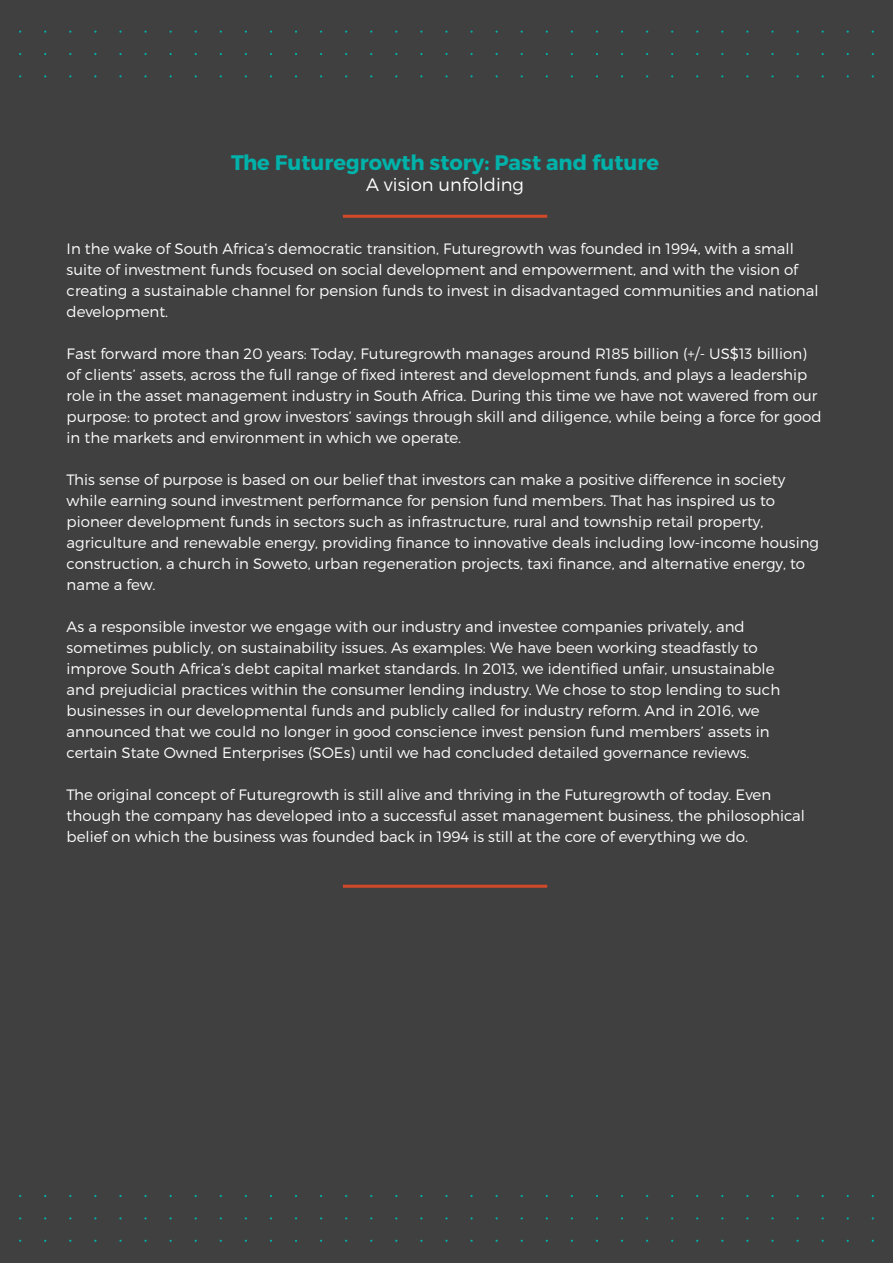
<style>
.page{position:relative;width:893px;height:1263px;background:#404041}
.page>*{position:absolute;margin:0;border:0;box-sizing:border-box;transform-origin:0 0}
.t1{font:700 21px "Montserrat";color:#00b2a9}
.t2{font:300 18px "Montserrat";color:#fff}
.t3{font:300 15px/21px "Montserrat";color:#fff}
</style>
<div class="page">
<hr style="left:343px;top:215px;width:204px;height:3px;background:#d2492a">
<hr style="left:343px;top:885px;width:204px;height:3px;background:#d2492a">
<p class="t1" style="left:231px;top:149px;width:429px">The Futuregrowth story: Past and future</p>
<p class="t2" style="left:366px;top:173px;width:159px">A vision unfolding</p>
<p class="t3" style="left:67px;top:237px;width:753px">In the wake of South Africa’s democratic transition, Futuregrowth was founded in 1994, with a small suite of investment funds focused on social development and empowerment, and with the vision of creating a sustainable channel for pension funds to invest in disadvantaged communities and national development.</p>
<p class="t3" style="left:67px;top:342px;width:756px">Fast forward more than 20 years: Today, Futuregrowth manages around R185 billion (+/- US$13 billion) of clients’ assets, across the full range of fixed interest and development funds, and plays a leadership role in the asset management industry in South Africa. During this time we have not wavered from our purpose: to protect and grow investors’ savings through skill and diligence, while being a force for good in the markets and environment in which we operate.</p>
<p class="t3" style="left:67px;top:468px;width:754px">This sense of purpose is based on our belief that investors can make a positive difference in society while earning sound investment performance for pension fund members. That has inspired us to pioneer development funds in sectors such as infrastructure, rural and township retail property, agriculture and renewable energy, providing finance to innovative deals including low-income housing construction, a church in Soweto, urban regeneration projects, taxi finance, and alternative energy, to name a few.</p>
<p class="t3" style="left:67px;top:615px;width:715px">As a responsible investor we engage with our industry and investee companies privately, and sometimes publicly, on sustainability issues. As examples: We have been working steadfastly to improve South Africa’s debt capital market standards. In 2013, we identified unfair, unsustainable and prejudicial practices within the consumer lending industry. We chose to stop lending to such businesses in our developmental funds and publicly called for industry reform. And in 2016, we announced that we could no longer in good conscience invest pension fund members’ assets in certain State Owned Enterprises (SOEs) until we had concluded detailed governance reviews.</p>
<p class="t3" style="left:67px;top:783px;width:740px">The original concept of Futuregrowth is still alive and thriving in the Futuregrowth of today. Even though the company has developed into a successful asset management business, the philosophical belief on which the business was founded back in 1994 is still at the core of everything we do.</p>
</div>
